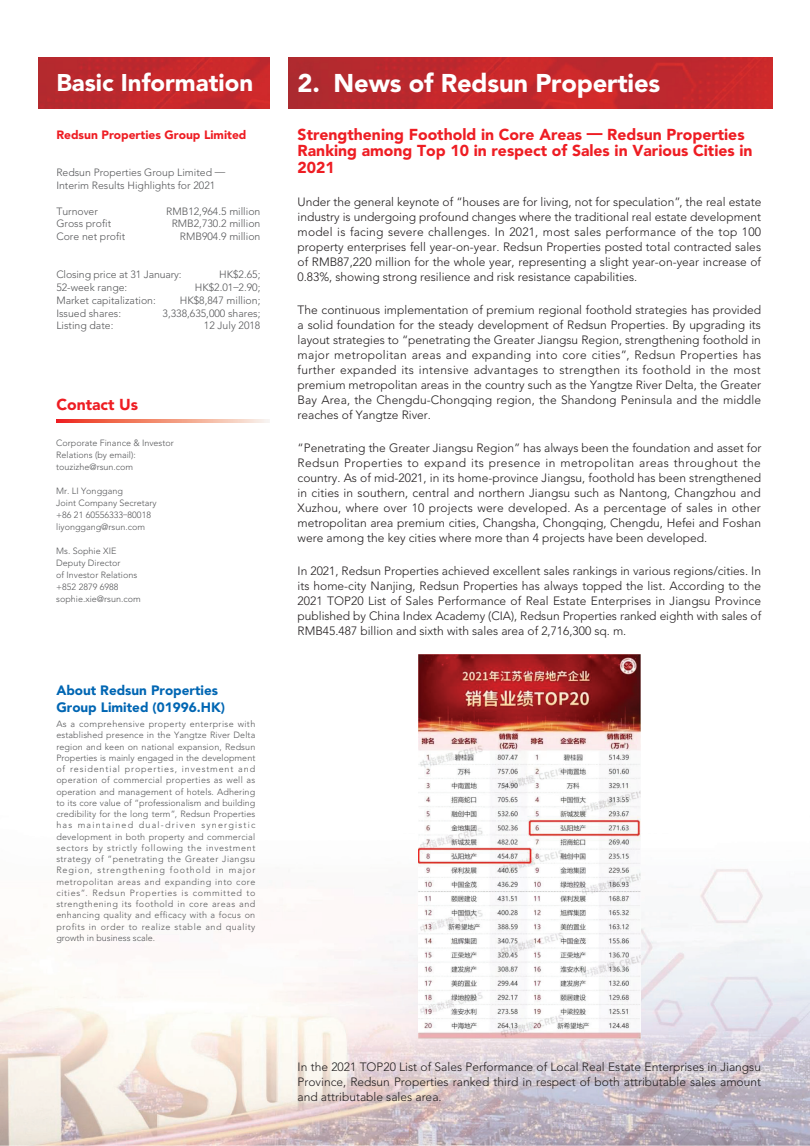
<style>
.page{position:relative;width:810px;height:1146px;background:#fff}
.page>*{position:absolute;margin:0;border:0;box-sizing:border-box;transform-origin:0 0}
.t1{font:900 25.5px "Avenir LT Std";letter-spacing:-.005em;color:#fff}
.t2{font:900 24px "Avenir LT Std";color:#fff}
._03_H1{font:900 15.75px/16.5px "Avenir LT Std";color:#ee1d23}
.t3{font:900 13.5px/16.5px "Avenir LT Std";color:#0166b3}
._01_Body_Text{font:300 12px/15px "Avenir LT Std";color:#231f20;text-align:justify}
.t4{font:900 12px "Avenir LT Std";color:#ee1d23}
.t5{font:300 10.5px/12.8px "Avenir LT Std";color:#57585a}
.t6{font:300 9px/11.2px "Avenir LT Std";color:#57585a}
</style>
<div class="page">
<img style="left:0;top:654px;width:810px;height:492px">
<img style="left:38px;top:58px;width:231px;height:51px">
<img style="left:288px;top:58px;width:485px;height:51px">
<svg style="left:56px;top:419px;width:213px;height:4px"></svg>
<img style="left:418px;top:655px;width:222px;height:383px">
<h2 class="t2" style="left:56px;top:68px;width:198px">Basic Information</h2>
<h1 class="t1" style="left:298px;top:68px;width:364px">2. News of Redsun Properties</h1>
<p class="t4" style="left:56px;top:128px;width:192px">Redsun Properties Group Limited</p>
<p class="t5" style="left:56px;top:166px;width:171px">Redsun Properties Group Limited —<br>Interim Results Highlights for 2021</p>
<p class="t5" style="left:56px;top:205px;width:43px">Turnover</p>
<p class="t5" style="left:166px;top:205px;width:96px">RMB12,964.5 million</p>
<p class="t5" style="left:56px;top:217px;width:56px">Gross profit</p>
<p class="t5" style="left:172px;top:217px;width:90px">RMB2,730.2 million</p>
<p class="t5" style="left:56px;top:230px;width:70px">Core net profit</p>
<p class="t5" style="left:180px;top:230px;width:82px">RMB904.9 million</p>
<p class="t5" style="left:56px;top:268px;width:127px">Closing price at 31 January:</p>
<p class="t5" style="left:219px;top:268px;width:43px">HK$2.65;</p>
<p class="t5" style="left:56px;top:281px;width:73px">52-week range:</p>
<p class="t5" style="left:195px;top:281px;width:67px">HK$2.01–2.90;</p>
<p class="t5" style="left:56px;top:294px;width:101px">Market capitalization:</p>
<p class="t5" style="left:180px;top:294px;width:82px">HK$8,847 million;</p>
<p class="t5" style="left:56px;top:307px;width:66px">Issued shares:</p>
<p class="t5" style="left:163px;top:307px;width:99px">3,338,635,000 shares;</p>
<p class="t5" style="left:56px;top:319px;width:59px">Listing date:</p>
<p class="t5" style="left:204px;top:319px;width:58px">12 July 2018</p>
<p class="_03_H1" style="left:298px;top:126px;width:456px">Strengthening Foothold in Core Areas — Redsun Properties<br>Ranking among Top 10 in respect of Sales in Various Cities in<br>2021</p>
<p class="_01_Body_Text" style="left:298px;top:194px;width:465px">Under the general keynote of “houses are for living, not for speculation”, the real estate industry is undergoing profound changes where the traditional real estate development model is facing severe challenges. In 2021, most sales performance of the top 100 property enterprises fell year-on-year. Redsun Properties posted total contracted sales of RMB87,220 million for the whole year, representing a slight year-on-year increase of 0.83%, showing strong resilience and risk resistance capabilities.</p>
<p class="_01_Body_Text" style="left:298px;top:302px;width:465px">The continuous implementation of premium regional foothold strategies has provided a solid foundation for the steady development of Redsun Properties. By upgrading its layout strategies to “penetrating the Greater Jiangsu Region, strengthening foothold in major metropolitan areas and expanding into core cities”, Redsun Properties has further expanded its intensive advantages to strengthen its foothold in the most premium metropolitan areas in the country such as the Yangtze River Delta, the Greater Bay Area, the Chengdu-Chongqing region, the Shandong Peninsula and the middle reaches of Yangtze River.</p>
<p class="_01_Body_Text" style="left:298px;top:440px;width:465px">“Penetrating the Greater Jiangsu Region” has always been the foundation and asset for Redsun Properties to expand its presence in metropolitan areas throughout the country. As of mid-2021, in its home-province Jiangsu, foothold has been strengthened in cities in southern, central and northern Jiangsu such as Nantong, Changzhou and Xuzhou, where over 10 projects were developed. As a percentage of sales in other metropolitan area premium cities, Changsha, Chongqing, Chengdu, Hefei and Foshan were among the key cities where more than 4 projects have been developed.</p>
<p class="_01_Body_Text" style="left:298px;top:563px;width:465px">In 2021, Redsun Properties achieved excellent sales rankings in various regions/cities. In its home-city Nanjing, Redsun Properties has always topped the list. According to the 2021 TOP20 List of Sales Performance of Real Estate Enterprises in Jiangsu Province published by China Index Academy (CIA), Redsun Properties ranked eighth with sales of RMB45.487 billion and sixth with sales area of 2,716,300 sq. m.</p>
<h3 class="_03_H1" style="left:56px;top:397px;width:83px">Contact Us</h3>
<p class="t6" style="left:56px;top:437px;width:119px;line-height:12px">Corporate Finance &amp; Investor<br>Relations (by email): touzizhe@rsun.com</p>
<p class="t6" style="left:56px;top:485px;width:102px;line-height:12px">Mr. LI Yonggang<br>Joint Company Secretary +86 21 60556333–80018 liyonggang@rsun.com</p>
<p class="t6" style="left:56px;top:545px;width:86px;line-height:12px">Ms. Sophie XIE<br>Deputy Director<br>of Investor Relations +852 2879 6988 sophie.xie@rsun.com</p>
<p class="t3" style="left:56px;top:682px;width:170px">About Redsun Properties<br>Group Limited (01996.HK)</p>
<p class="t6" style="left:56px;top:718px;width:201px;text-align:justify">As a comprehensive property enterprise with established presence in the Yangtze River Delta region and keen on national expansion, Redsun Properties is mainly engaged in the development of residential properties, investment and operation of commercial properties as well as operation and management of hotels. Adhering to its core value of “professionalism and building credibility for the long term”, Redsun Properties has maintained dual-driven synergistic development in both property and commercial sectors by strictly following the investment strategy of “penetrating the Greater Jiangsu Region, strengthening foothold in major metropolitan areas and expanding into core cities”. Redsun Properties is committed to strengthening its foothold in core areas and enhancing quality and efficacy with a focus on profits in order to realize stable and quality growth in business scale.</p>
<p class="_01_Body_Text" style="left:298px;top:1059px;width:465px">In the 2021 TOP20 List of Sales Performance of Local Real Estate Enterprises in Jiangsu Province, Redsun Properties ranked third in respect of both attributable sales amount and attributable sales area.</p>
</div>
